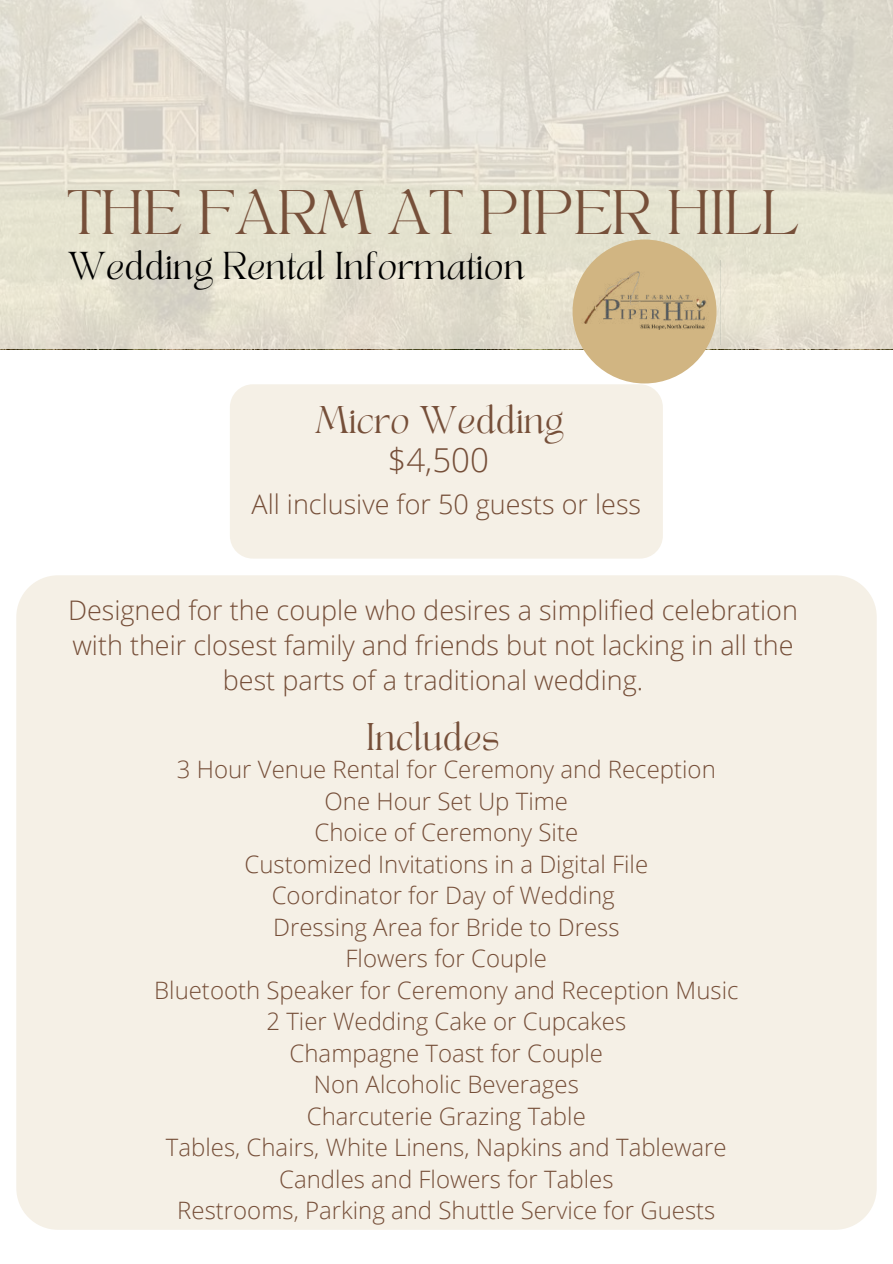
<style>
.page{position:relative;width:893px;height:1264px;background:#fff}
.page>*{position:absolute;margin:0;border:0;box-sizing:border-box;transform-origin:0 0}
.t1{font:43.8px "TANAEGEAN";color:#764f39}
.t2{font:300 33px "Open Sans";color:#764f39}
.t3{font:27.15px "TANAEGEAN";color:#000}
.t4{font:300 27px/34.8px "Open Sans";color:#764f39;text-align:center}
.t5{font:27px "TANAEGEAN";color:#764f39}
.t6{font:300 24px/31.5px "Open Sans";color:#764f39;text-align:center}
</style>
<div class="page">
<svg style="left:0;top:0;width:892px;height:349px;background:#e3ded0"></svg>
<div style="left:572px;top:239px;width:144px;height:144px;background:#d1b582;border-radius:50%"></div>
<img style="left:575px;top:260px;width:145px;height:85px">
<div style="left:230px;top:384px;width:432px;height:174px;background:#f5f0e6;border-radius:23px"></div>
<div style="left:16px;top:575px;width:860px;height:654px;background:#f5f0e6;border-radius:42px"></div>
<h1 class="t1" style="left:68px;top:187px;width:731px">THE FARM AT PIPER HILL</h1>
<p class="t3" style="left:68px;top:250px;width:458px">Wedding Rental Information</p>
<p class="t5" style="left:315px;top:404px;width:249px">Micro Wedding</p>
<h2 class="t2" style="left:387px;top:436px;width:103px">$4,500</h2>
<p class="t4" style="left:251px;top:486px;width:391px">All inclusive for 50 guests or less</p>
<p class="t4" style="left:68px;top:592px;width:731px">Designed for the couple who desires a simplified celebration with their closest family and friends but not lacking in all the best parts of a traditional wedding.</p>
<p class="t5" style="left:366px;top:721px;width:135px">Includes</p>
<p class="t6" style="left:154px;top:753px;width:585px">3 Hour Venue Rental for Ceremony and Reception One Hour Set Up Time<br>Choice of Ceremony Site<br>Customized Invitations in a Digital File<br>Coordinator for Day of Wedding<br>Dressing Area for Bride to Dress<br>Flowers for Couple<br>Bluetooth Speaker for Ceremony and Reception Music 2 Tier Wedding Cake or Cupcakes<br>Champagne Toast for Couple<br>Non Alcoholic Beverages<br>Charcuterie Grazing Table<br>Tables, Chairs, White Linens, Napkins and Tableware Candles and Flowers for Tables<br>Restrooms, Parking and Shuttle Service for Guests</p>
</div>
